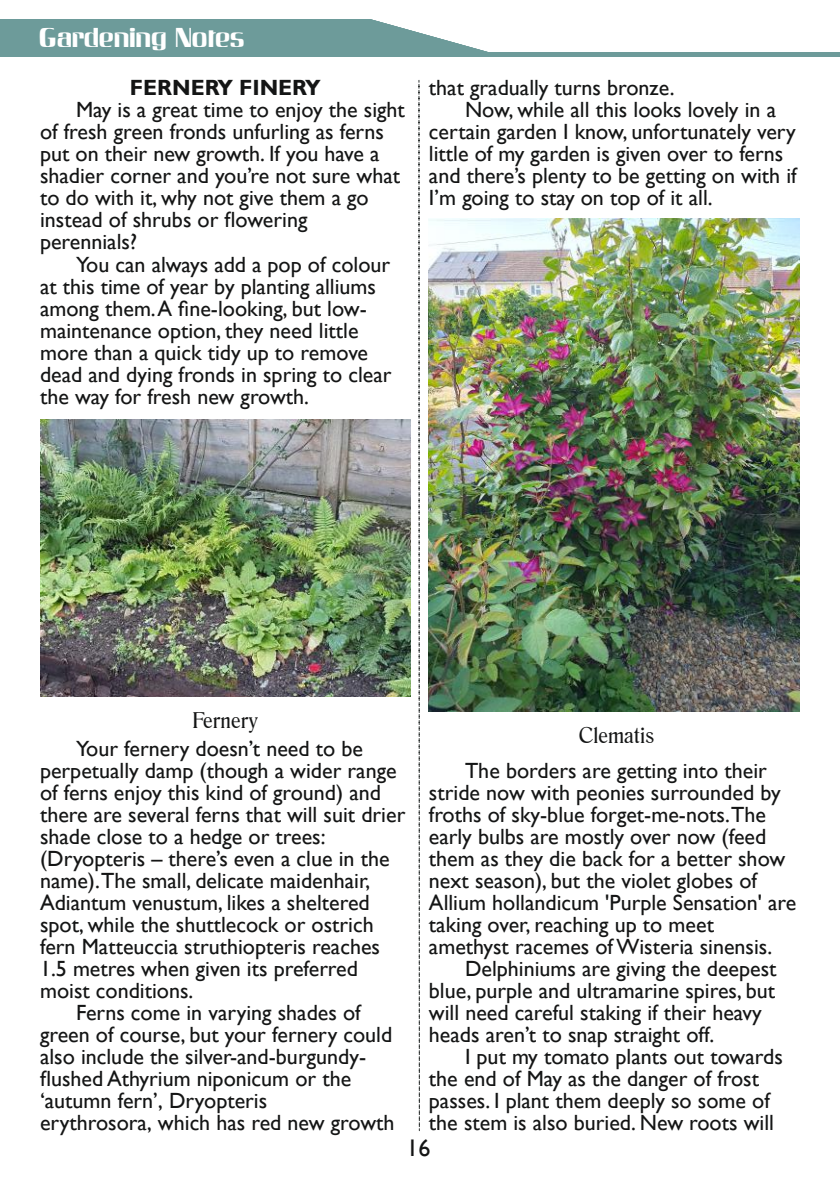
<style>
.page{position:relative;width:840px;height:1191px;background:#fff}
.page>*{position:absolute;margin:0;border:0;box-sizing:border-box;transform-origin:0 0}
.t1{font:26px "Invers SF";letter-spacing:-.01em;color:#fff}
.t2{font:24px "Gill Sans";color:#141515}
.t3{font:22px/22px "Gill Sans";color:#141515}
.t4{font:22px "Romana BT";color:#141515}
.t5{font:700 22px "Gill Sans";color:#141515}
</style>
<div class="page">
<svg style="left:418px;top:80px;width:2px;height:1051px"></svg>
<hr style="left:0;top:52px;width:839px;height:4px;background:#6d9b9a">
<svg style="left:0;top:19px;width:488px;height:33px;background:#7da6a5"></svg>
<img style="left:40px;top:419px;width:370px;height:278px">
<img style="left:429px;top:218px;width:369px;height:494px">
<p class="t1" style="left:39px;top:23px;width:207px">Gardening Notes</p>
<p class="t5" style="left:130px;top:80px;width:192px">FERNERY FINERY</p>
<p class="t3" style="left:40px;top:101px;width:366px;text-indent:36px">May is a great time to enjoy the sight of fresh green fronds unfurling as ferns put on their new growth. If you have a shadier corner and you’re not sure what to do with it, why not give them a go instead of shrubs or flowering perennials?</p>
<p class="t3" style="left:40px;top:255px;width:353px;text-indent:36px">You can always add a pop of colour at this time of year by planting alliums among them. A fine-looking, but low&shy;maintenance option, they need little more than a quick tidy up to remove dead and dying fronds in spring to clear the way for fresh new growth.</p>
<p class="t3" style="left:428px;top:79px;width:247px">that gradually turns bronze.</p>
<p class="t3" style="left:464px;top:101px;width:312px">Now, while all this looks lovely in a</p>
<p class="t3" style="left:428px;top:123px;width:368px">certain garden I know, unfortunately very</p>
<p class="t3" style="left:428px;top:145px;width:356px">little of my garden is given over to ferns</p>
<p class="t3" style="left:428px;top:167px;width:369px">and there’s plenty to be getting on with if</p>
<p class="t3" style="left:428px;top:189px;width:285px">I’m going to stay on top of it all.</p>
<p class="t4" style="left:192px;top:711px;width:67px">Fernery</p>
<p class="t4" style="left:578px;top:726px;width:77px">Clematis</p>
<p class="t3" style="left:76px;top:739px;width:288px">Your fernery doesn’t need to be</p>
<p class="t3" style="left:40px;top:761px;width:358px">perpetually damp (though a wider range</p>
<p class="t3" style="left:40px;top:783px;width:342px">of ferns enjoy this kind of ground) and</p>
<p class="t3" style="left:40px;top:805px;width:366px">there are several ferns that will suit drier</p>
<p class="t3" style="left:40px;top:827px;width:287px">shade close to a hedge or trees:</p>
<p class="t3" style="left:40px;top:849px;width:351px">(Dryopteris – there’s even a clue in the</p>
<p class="t3" style="left:40px;top:871px;width:331px">name).The small, delicate maidenhair,</p>
<p class="t3" style="left:40px;top:893px;width:331px">Adiantum venustum, likes a sheltered</p>
<p class="t3" style="left:40px;top:915px;width:335px">spot, while the shuttlecock or ostrich</p>
<p class="t3" style="left:40px;top:937px;width:341px">fern Matteuccia struthiopteris reaches</p>
<p class="t3" style="left:40px;top:959px;width:319px">1.5 metres when given its preferred</p>
<p class="t3" style="left:40px;top:981px;width:155px">moist conditions.</p>
<p class="t3" style="left:76px;top:1003px;width:286px">Ferns come in varying shades of</p>
<p class="t3" style="left:40px;top:1025px;width:353px">green of course, but your fernery could</p>
<p class="t3" style="left:40px;top:1047px;width:327px">also include the silver-and-burgundy-</p>
<p class="t3" style="left:40px;top:1069px;width:312px">flushed Athyrium niponicum or the</p>
<p class="t3" style="left:40px;top:1091px;width:228px">‘autumn fern’, Dryopteris</p>
<p class="t3" style="left:40px;top:1113px;width:356px">erythrosora, which has red new growth</p>
<p class="t3" style="left:428px;top:761px;width:368px;text-indent:36px">The borders are getting into their stride now with peonies surrounded by froths of sky-blue forget-me-nots.The early bulbs are mostly over now (feed them as they die back for a better show next season), but the violet globes of Allium hollandicum 'Purple Sensation' are taking over, reaching up to meet amethyst racemes of Wisteria sinensis.</p>
<p class="t3" style="left:428px;top:959px;width:349px;text-indent:36px">Delphiniums are giving the deepest blue, purple and ultramarine spires, but will need careful staking if their heavy heads aren’t to snap straight off.</p>
<p class="t3" style="left:428px;top:1047px;width:355px;text-indent:36px">I put my tomato plants out towards the end of May as the danger of frost passes. I plant them deeply so some of the stem is also buried. New roots will</p>
<p class="t2" style="left:406px;top:1139px;width:25px">16</p>
</div>
